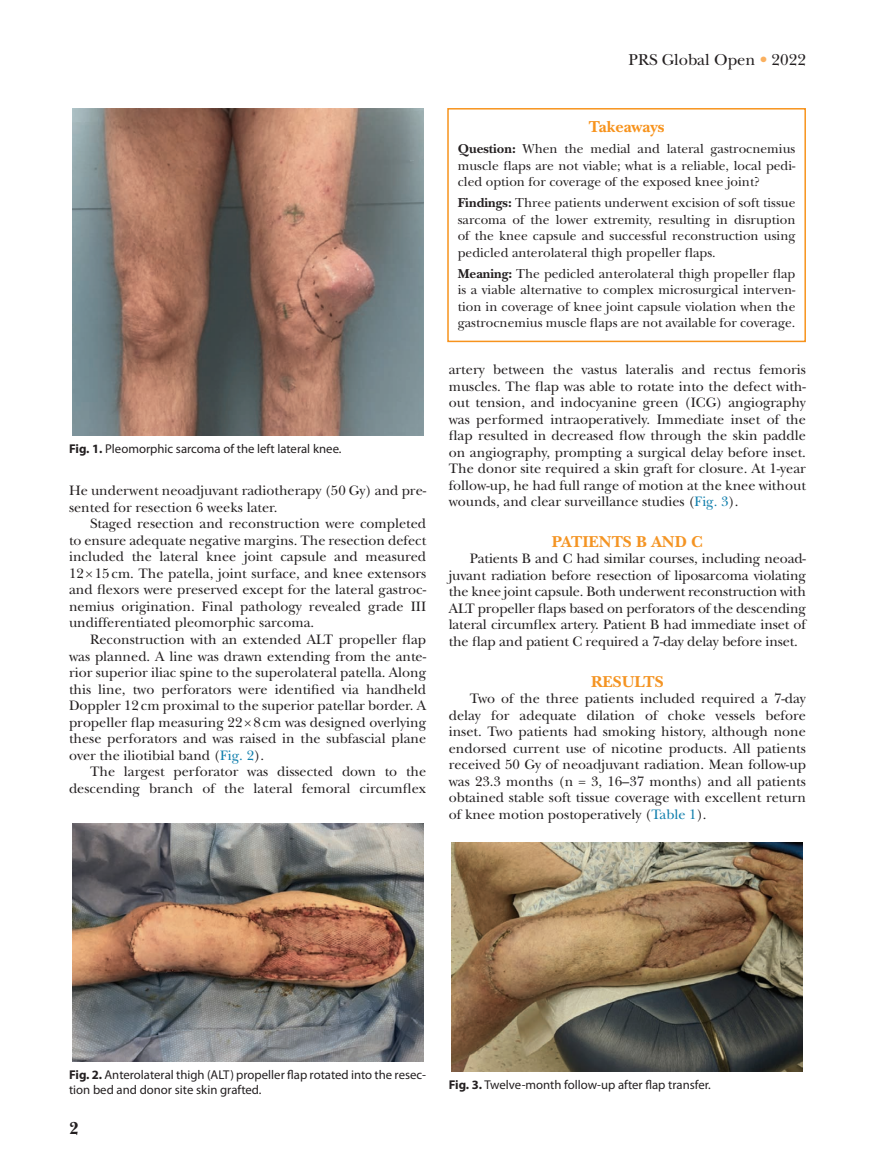
<style>
.page{position:relative;width:878px;height:1175px;background:#fff}
.page>*{position:absolute;margin:0;border:0;box-sizing:border-box;transform-origin:0 0}
.t1{font:700 18px "New Baskerville Std";color:#231f20}
.t2{font:700 16.5px "New Baskerville Std";color:#f49423}
.t3{font:16.5px "New Baskerville Std";color:#231f20}
.t4{font:700 16.5px "New Baskerville Std";color:#f7931d}
.t5{font:14.25px/16.5px "New Baskerville Std";color:#231f20;text-align:justify}
.t6{font:13.5px/16.5px "New Baskerville Std";color:#231f20;text-align:justify}
.t7{font:12.75px/15px "Myriad Pro";color:#231f20}
.s1{color:#fab05f}
.s2{font-weight:700}
.s3{color:#0f7eac}
</style>
<div class="page">
<img style="left:72px;top:823px;width:351px;height:238px">
<img style="left:452px;top:842px;width:350px;height:229px">
<img style="left:72px;top:108px;width:351px;height:328px">
<div style="left:447px;top:108px;width:359px;height:234px;border:2px solid #f7931d"></div>
<p class="t3" style="left:628px;top:50px;width:179px">PRS Global Open <span class="s1">•</span> 2022</p>
<p class="t7" style="left:69px;top:441px;width:274px"><span class="s2">Fig. 1.</span> Pleomorphic sarcoma of the left lateral knee.</p>
<p class="t5" style="left:69px;top:482px;width:359px">He underwent neoadjuvant radiotherapy (50 Gy) and pre&shy;sented for resection 6 weeks later.</p>
<p class="t5" style="left:69px;top:515px;width:359px;text-indent:21px">Staged resection and reconstruction were completed to ensure adequate negative margins. The resection defect included the lateral knee joint capsule and measured 12×15cm. The patella, joint surface, and knee extensors and flexors were preserved except for the lateral gastroc&shy;nemius origination. Final pathology revealed grade III undifferentiated pleomorphic sarcoma.</p>
<p class="t5" style="left:69px;top:631px;width:359px;text-indent:21px">Reconstruction with an extended ALT propeller flap was planned. A line was drawn extending from the ante&shy;rior superior iliac spine to the superolateral patella. Along this line, two perforators were identified via handheld Doppler 12cm proximal to the superior patellar border. A propeller flap measuring 22×8cm was designed overlying these perforators and was raised in the subfascial plane over the iliotibial band (<span class="s3">Fig. 2</span>).</p>
<p class="t5" style="left:69px;top:763px;width:359px;text-align:right">The largest perforator was dissected down to the descending branch of the lateral femoral circumflex</p>
<p class="t4" style="left:589px;top:117px;width:77px">Takeaways</p>
<p class="t6" style="left:458px;top:140px;width:339px"><span class="s2">Question:</span> When the medial and lateral gastrocnemius muscle flaps are not viable; what is a reliable, local pedi&shy;cled option for coverage of the exposed knee joint?</p>
<p class="t6" style="left:458px;top:194px;width:339px"><span class="s2">Findings:</span> Three patients underwent excision of soft tissue sarcoma of the lower extremity, resulting in disruption of the knee capsule and successful reconstruction using pedicled anterolateral thigh propeller flaps.</p>
<p class="t6" style="left:458px;top:265px;width:339px"><span class="s2">Meaning:</span> The pedicled anterolateral thigh propeller flap is a viable alternative to complex microsurgical interven&shy;tion in coverage of knee joint capsule violation when the gastrocnemius muscle flaps are not available for coverage.</p>
<p class="t5" style="left:449px;top:361px;width:359px">artery between the vastus lateralis and rectus femoris muscles. The flap was able to rotate into the defect with&shy;out tension, and indocyanine green (ICG) angiography was performed intraoperatively. Immediate inset of the flap resulted in decreased flow through the skin paddle on angiography, prompting a surgical delay before inset.<br>The donor site required a skin graft for closure. At 1-year follow-up, he had full range of motion at the knee without wounds, and clear surveillance studies (<span class="s3">Fig. 3</span>).</p>
<p class="t2" style="left:552px;top:532px;width:152px">PATIENTS B AND C</p>
<p class="t5" style="left:448px;top:550px;width:359px;text-indent:21px">Patients B and C had similar courses, including neoad&shy;juvant radiation before resection of liposarcoma violating the knee joint capsule. Both underwent reconstruction with ALT propeller flaps based on perforators of the descending lateral circumflex artery. Patient B had immediate inset of the flap and patient C required a 7-day delay before inset.</p>
<p class="t2" style="left:591px;top:671px;width:74px">RESULTS</p>
<p class="t5" style="left:448px;top:690px;width:359px;text-indent:21px">Two of the three patients included required a 7-day delay for adequate dilation of choke vessels before inset. Two patients had smoking history, although none endorsed current use of nicotine products. All patients received 50 Gy of neoadjuvant radiation. Mean follow-up was 23.3 months (n = 3, 16–37 months) and all patients obtained stable soft tissue coverage with excellent return of knee motion postoperatively (<span class="s3">Table 1</span>).</p>
<p class="t7" style="left:69px;top:1067px;width:359px"><span class="s2">Fig. 2.</span> Anterolateral thigh (ALT) propeller flap rotated into the resec&shy;tion bed and donor site skin grafted.</p>
<p class="t7" style="left:448px;top:1076px;width:264px"><span class="s2">Fig. 3.</span> Twelve-month follow-up after flap transfer.</p>
<p class="t1" style="left:69px;top:1118px;width:11px">2</p>
</div>
